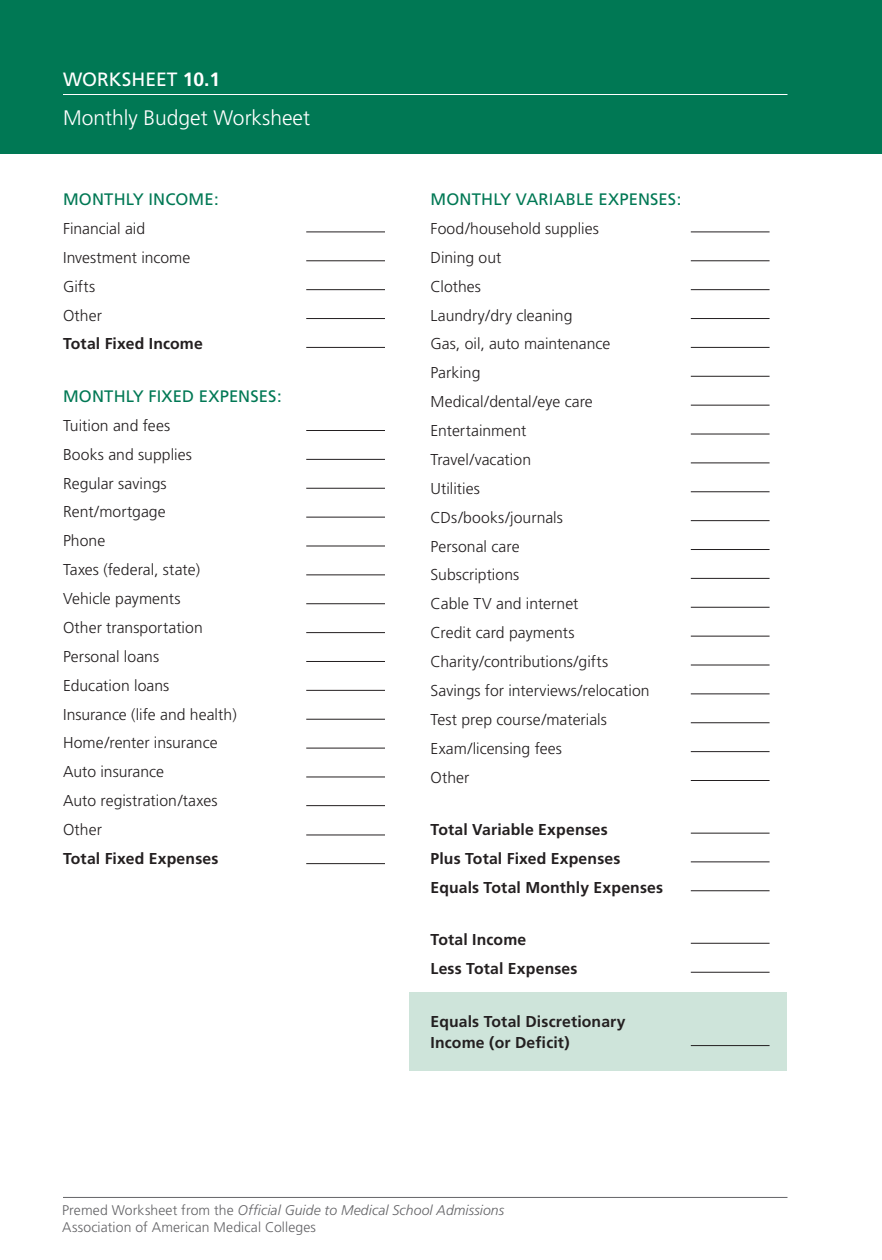
<style>
.page{position:relative;width:882px;height:1260px;background:#fff}
.page>*{position:absolute;margin:0;border:0;box-sizing:border-box;transform-origin:0 0}
.Worksheet_header{font:300 21px "Frutiger";color:#fff}
.Worksheet_header-2{font:19.25px "Frutiger";color:#fff}
.body{font:16.62px "Frutiger";letter-spacing:.01em;color:#007854}
.body-2{font:300 15.75px "Frutiger";letter-spacing:.005em;color:#231f20}
.body-3{font:700 15.75px/21px "Frutiger";letter-spacing:.01em;color:#231f20}
.t1{font:300 14px/16.8px "Frutiger";letter-spacing:.01em;color:#636366}
.s1{font-weight:700}
.s2{font-style:italic}
</style>
<div class="page">
<hr style="left:63px;top:1197px;width:725px;height:1px;background:#636366">
<div style="left:410px;top:993px;width:378px;height:78px;background:#cee4da"></div>
<hr style="left:306px;top:232px;width:79px;height:1px;background:#231f20">
<hr style="left:691px;top:232px;width:79px;height:1px;background:#231f20">
<hr style="left:306px;top:260px;width:79px;height:1px;background:#231f20">
<hr style="left:691px;top:260px;width:79px;height:1px;background:#231f20">
<hr style="left:306px;top:289px;width:79px;height:1px;background:#231f20">
<hr style="left:691px;top:289px;width:79px;height:1px;background:#231f20">
<hr style="left:306px;top:318px;width:79px;height:1px;background:#231f20">
<hr style="left:691px;top:318px;width:79px;height:1px;background:#231f20">
<hr style="left:306px;top:347px;width:79px;height:1px;background:#231f20">
<hr style="left:691px;top:347px;width:79px;height:1px;background:#231f20">
<hr style="left:691px;top:376px;width:79px;height:1px;background:#231f20">
<hr style="left:691px;top:405px;width:79px;height:1px;background:#231f20">
<hr style="left:691px;top:434px;width:79px;height:1px;background:#231f20">
<hr style="left:691px;top:463px;width:79px;height:1px;background:#231f20">
<hr style="left:691px;top:491px;width:79px;height:1px;background:#231f20">
<hr style="left:691px;top:520px;width:79px;height:1px;background:#231f20">
<hr style="left:691px;top:549px;width:79px;height:1px;background:#231f20">
<hr style="left:691px;top:578px;width:79px;height:1px;background:#231f20">
<hr style="left:691px;top:607px;width:79px;height:1px;background:#231f20">
<hr style="left:691px;top:636px;width:79px;height:1px;background:#231f20">
<hr style="left:691px;top:665px;width:79px;height:1px;background:#231f20">
<hr style="left:691px;top:694px;width:79px;height:1px;background:#231f20">
<hr style="left:691px;top:722px;width:79px;height:1px;background:#231f20">
<hr style="left:691px;top:751px;width:79px;height:1px;background:#231f20">
<hr style="left:691px;top:780px;width:79px;height:1px;background:#231f20">
<hr style="left:691px;top:833px;width:79px;height:1px;background:#231f20">
<hr style="left:691px;top:861px;width:79px;height:1px;background:#231f20">
<hr style="left:691px;top:890px;width:79px;height:1px;background:#231f20">
<hr style="left:691px;top:943px;width:79px;height:1px;background:#231f20">
<hr style="left:691px;top:972px;width:79px;height:1px;background:#231f20">
<hr style="left:306px;top:430px;width:79px;height:1px;background:#231f20">
<hr style="left:306px;top:459px;width:79px;height:1px;background:#231f20">
<hr style="left:306px;top:488px;width:79px;height:1px;background:#231f20">
<hr style="left:306px;top:517px;width:79px;height:1px;background:#231f20">
<hr style="left:306px;top:546px;width:79px;height:1px;background:#231f20">
<hr style="left:306px;top:575px;width:79px;height:1px;background:#231f20">
<hr style="left:306px;top:603px;width:79px;height:1px;background:#231f20">
<hr style="left:306px;top:632px;width:79px;height:1px;background:#231f20">
<hr style="left:306px;top:661px;width:79px;height:1px;background:#231f20">
<hr style="left:306px;top:690px;width:79px;height:1px;background:#231f20">
<hr style="left:306px;top:719px;width:79px;height:1px;background:#231f20">
<hr style="left:306px;top:748px;width:79px;height:1px;background:#231f20">
<hr style="left:306px;top:777px;width:79px;height:1px;background:#231f20">
<hr style="left:306px;top:835px;width:79px;height:1px;background:#231f20">
<hr style="left:306px;top:805px;width:79px;height:1px;background:#231f20">
<hr style="left:306px;top:863px;width:79px;height:1px;background:#231f20">
<hr style="left:691px;top:1045px;width:79px;height:1px;background:#231f20">
<div style="left:0;top:0;width:882px;height:154px;background:#007854"></div>
<hr style="left:63px;top:94px;width:725px;height:1px;background:#fff">
<p class="Worksheet_header-2" style="left:63px;top:68px;width:159px">WORKSHEET <span class="s1">10.1</span></p>
<p class="Worksheet_header" style="left:63px;top:106px;width:249px">Monthly Budget Worksheet</p>
<p class="body" style="left:63px;top:190px;width:157px">MONTHLY INCOME:</p>
<p class="body-2" style="left:63px;top:220px;width:84px">Financial aid</p>
<p class="body-2" style="left:63px;top:249px;width:129px">Investment income</p>
<p class="body-2" style="left:63px;top:277px;width:34px">Gifts</p>
<p class="body-2" style="left:63px;top:306px;width:40px">Other</p>
<p class="body-3" style="left:63px;top:334px;width:141px">Total Fixed Income</p>
<p class="body" style="left:63px;top:386px;width:220px">MONTHLY FIXED EXPENSES:</p>
<p class="body-2" style="left:63px;top:417px;width:109px">Tuition and fees</p>
<p class="body-2" style="left:63px;top:445px;width:130px">Books and supplies</p>
<p class="body-2" style="left:63px;top:474px;width:105px">Regular savings</p>
<p class="body-2" style="left:63px;top:503px;width:104px">Rent/mortgage</p>
<p class="body-2" style="left:63px;top:532px;width:44px">Phone</p>
<p class="body-2" style="left:63px;top:561px;width:139px">Taxes (federal, state)</p>
<p class="body-2" style="left:63px;top:590px;width:119px">Vehicle payments</p>
<p class="body-2" style="left:63px;top:619px;width:141px">Other transportation</p>
<p class="body-2" style="left:63px;top:648px;width:98px">Personal loans</p>
<p class="body-2" style="left:63px;top:676px;width:108px">Education loans</p>
<p class="body-2" style="left:63px;top:705px;width:175px">Insurance (life and health)</p>
<p class="body-2" style="left:63px;top:734px;width:156px">Home/renter insurance</p>
<p class="body-2" style="left:63px;top:763px;width:103px">Auto insurance</p>
<p class="body-2" style="left:63px;top:792px;width:156px">Auto registration/taxes</p>
<p class="body-2" style="left:63px;top:821px;width:40px">Other</p>
<p class="body-3" style="left:63px;top:848px;width:157px">Total Fixed Expenses</p>
<p class="body" style="left:430px;top:190px;width:252px">MONTHLY VARIABLE EXPENSES:</p>
<p class="body-2" style="left:430px;top:220px;width:170px">Food/household supplies</p>
<p class="body-2" style="left:430px;top:249px;width:72px">Dining out</p>
<p class="body-2" style="left:430px;top:277px;width:52px">Clothes</p>
<p class="body-2" style="left:430px;top:306px;width:143px">Laundry/dry cleaning</p>
<p class="body-2" style="left:430px;top:335px;width:181px">Gas, oil, auto maintenance</p>
<p class="body-2" style="left:430px;top:364px;width:51px">Parking</p>
<p class="body-2" style="left:430px;top:393px;width:164px">Medical/dental/eye care</p>
<p class="body-2" style="left:430px;top:422px;width:97px">Entertainment</p>
<p class="body-2" style="left:430px;top:451px;width:102px">Travel/vacation</p>
<p class="body-2" style="left:430px;top:480px;width:51px">Utilities</p>
<p class="body-2" style="left:430px;top:508px;width:134px">CDs/books/journals</p>
<p class="body-2" style="left:430px;top:537px;width:91px">Personal care</p>
<p class="body-2" style="left:430px;top:566px;width:90px">Subscriptions</p>
<p class="body-2" style="left:430px;top:595px;width:149px">Cable TV and internet</p>
<p class="body-2" style="left:430px;top:624px;width:145px">Credit card payments</p>
<p class="body-2" style="left:430px;top:653px;width:179px">Charity/contributions/gifts</p>
<p class="body-2" style="left:430px;top:682px;width:221px">Savings for interviews/relocation</p>
<p class="body-2" style="left:430px;top:711px;width:178px">Test prep course/materials</p>
<p class="body-2" style="left:430px;top:739px;width:133px">Exam/licensing fees</p>
<p class="body-2" style="left:430px;top:768px;width:40px">Other</p>
<p class="body-3" style="left:430px;top:819px;width:179px">Total Variable Expenses</p>
<p class="body-3" style="left:430px;top:848px;width:192px">Plus Total Fixed Expenses</p>
<p class="body-3" style="left:430px;top:877px;width:234px">Equals Total Monthly Expenses</p>
<p class="body-3" style="left:430px;top:929px;width:97px">Total Income</p>
<p class="body-3" style="left:430px;top:958px;width:149px">Less Total Expenses</p>
<p class="body-3" style="left:430px;top:1011px;width:197px">Equals Total Discretionary<br>Income (or Deficit)</p>
<p class="t1" style="left:62px;top:1202px;width:444px">Premed Worksheet from the <span class="s2">Official Guide to Medical School Admissions<br></span>Association of American Medical Colleges</p>
</div>
